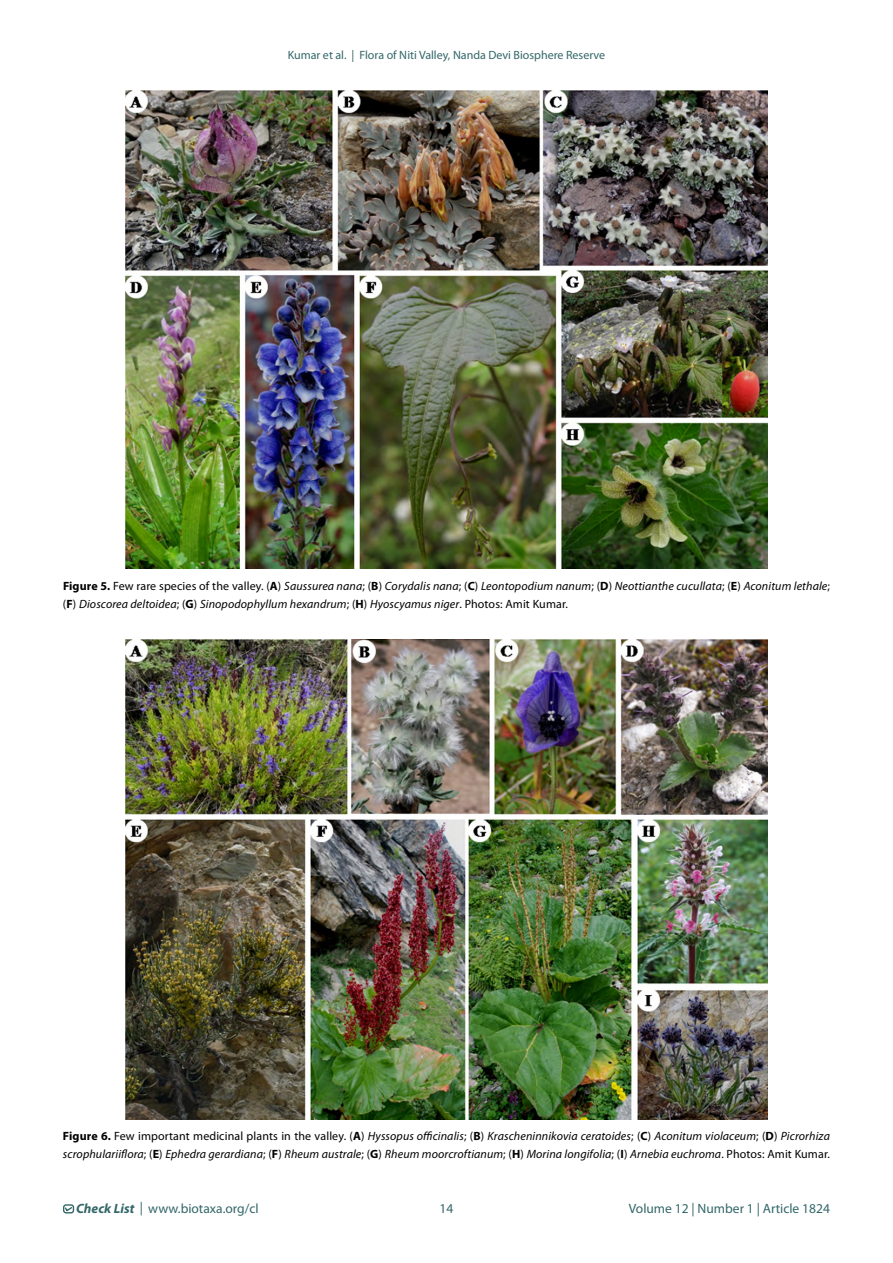
<style>
.page{position:relative;width:893px;height:1263px;background:#fff}
.page>*{position:absolute;margin:0;border:0;box-sizing:border-box;transform-origin:0 0}
.t1{font:13.5px "Myriad Pro";color:#336769}
.t2{font:italic 12px/18px "Myriad Pro";letter-spacing:.01em;color:#000}
.t3{font:12px "Myriad Pro";color:#336769}
.s1{font-weight:700;font-style:normal}
.s2{font-style:normal}
.s3{font-weight:700;font-style:italic}
</style>
<div class="page">
<div style="left:63px;top:1204px;width:11px;height:9px;border:1px solid #336767;border-radius:2px"></div>
<svg style="left:64px;top:1206px;width:9px;height:6px"></svg>
<img style="left:125px;top:90px;width:643px;height:479px">
<img style="left:125px;top:640px;width:643px;height:479px">
<p class="t3" style="left:288px;top:47px;width:319px">Kumar et al. | Flora of Niti Valley, Nanda Devi Biosphere Reserve</p>
<p class="t2" style="left:63px;top:577px;width:768px"><span class="s1">Figure 5.</span> <span class="s2">Few rare species of the valley. (</span><span class="s1">A</span><span class="s2">)</span> Saussurea nana<span class="s2">; (</span><span class="s1">B</span><span class="s2">)</span> Corydalis nana<span class="s2">; (</span><span class="s1">C</span><span class="s2">)</span> Leontopodium nanum<span class="s2">; (</span><span class="s1">D</span><span class="s2">)</span> Neottianthe cucullata<span class="s2">; (</span><span class="s1">E</span><span class="s2">)</span> Aconitum lethale<span class="s2">; (</span><span class="s1">F</span><span class="s2">)</span> Dioscorea deltoidea<span class="s2">; (</span><span class="s1">G</span><span class="s2">)</span> Sinopodophyllum hexandrum<span class="s2">; (</span><span class="s1">H</span><span class="s2">)</span> Hyoscyamus niger<span class="s2">. Photos: Amit Kumar.</span></p>
<p class="t2" style="left:63px;top:1127px;width:768px"><span class="s1">Figure 6.</span> <span class="s2">Few important medicinal plants in the valley. (</span><span class="s1">A</span><span class="s2">)</span> Hyssopus officinalis<span class="s2">; (</span><span class="s1">B</span><span class="s2">)</span> Krascheninnikovia ceratoides<span class="s2">; (</span><span class="s1">C</span><span class="s2">)</span> Aconitum violaceum<span class="s2">; (</span><span class="s1">D</span><span class="s2">)</span> Picrorhiza scrophulariiflora<span class="s2">; (</span><span class="s1">E</span><span class="s2">)</span> Ephedra gerardiana<span class="s2">; (</span><span class="s1">F</span><span class="s2">)</span> Rheum australe<span class="s2">; (</span><span class="s1">G</span><span class="s2">)</span> Rheum moorcroftianum<span class="s2">; (</span><span class="s1">H</span><span class="s2">)</span> Morina longifolia<span class="s2">; (</span><span class="s1">I</span><span class="s2">)</span> Arnebia euchroma<span class="s2">. Photos: Amit Kumar.</span></p>
<p class="t1" style="left:76px;top:1200px;width:184px"><span class="s3">Check List</span> | www.biotaxa.org/cl</p>
<p class="t1" style="left:440px;top:1200px;width:15px">14</p>
<p class="t1" style="left:629px;top:1200px;width:203px">Volume 12 | Number 1 | Article 1824</p>
</div>
